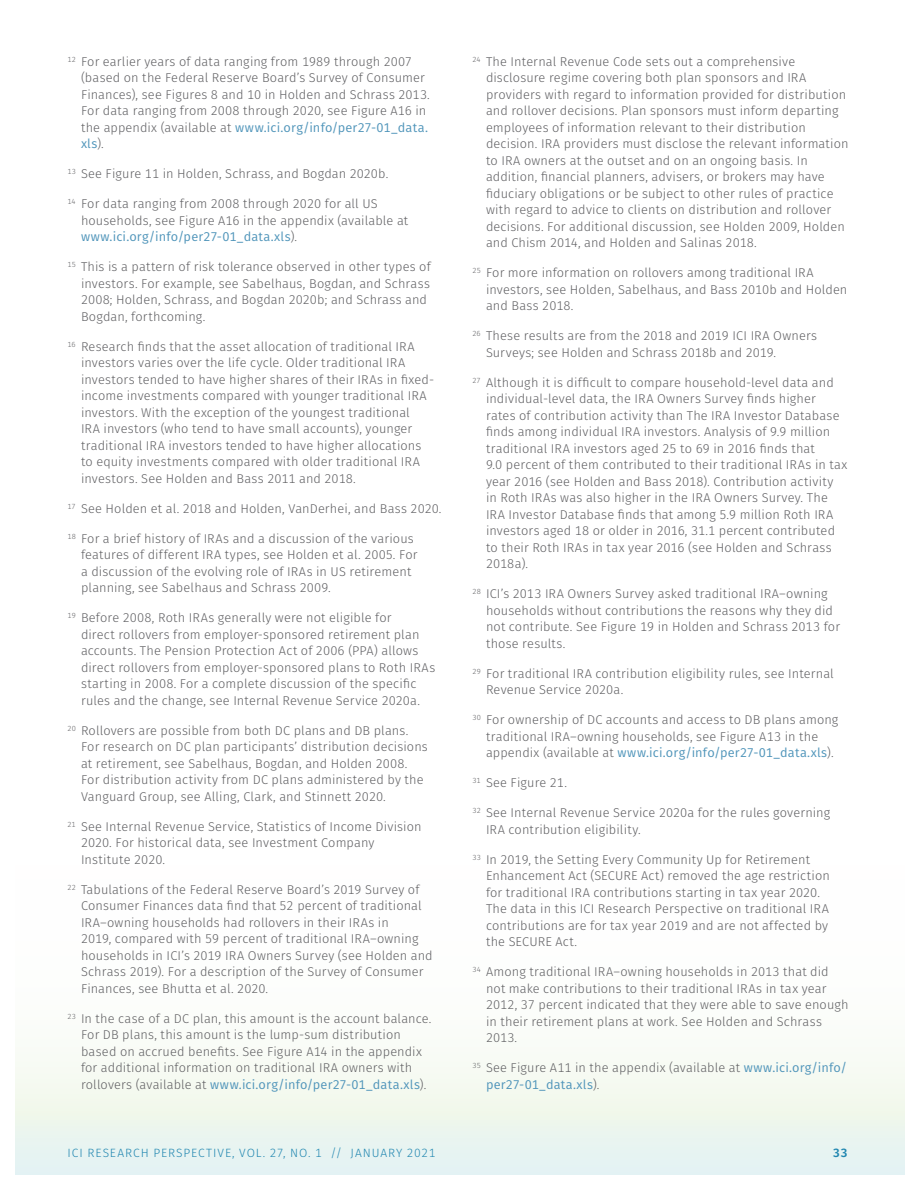
<style>
.page{position:relative;width:918px;height:1188px;background:#fff}
.page>*{position:absolute;margin:0;border:0;box-sizing:border-box;transform-origin:0 0}
.Endnotes{font:300 12.75px/16.5px "Fira Sans";letter-spacing:.01em;color:#606063}
.t1{font:300 12px "Fira Sans";letter-spacing:.075em;color:#2287b1}
.t2{font:600 12px "Fira Sans";color:#2287b1}
.s1{font-weight:400;color:#5095ba}
</style>
<div class="page">
<div style="left:15px;top:745px;width:889px;height:430px;background:linear-gradient(to bottom,#fff,#eef6f0)"></div>
<p class="Endnotes" style="left:81px;top:53px;width:350px;text-indent:-14px"><sup>12</sup> For earlier years of data ranging from 1989 through 2007 (based on the Federal Reserve Board’s Survey of Consumer Finances), see Figures 8 and 10 in Holden and Schrass 2013.<br>For data ranging from 2008 through 2020, see Figure A16 in the appendix (available at <span class="s1">www.ici.org/info/per27-01_data. xls</span>).</p>
<p class="Endnotes" style="left:68px;top:166px;width:322px"><sup>13</sup> See Figure 11 in Holden, Schrass, and Bogdan 2020b.</p>
<p class="Endnotes" style="left:81px;top:196px;width:329px;text-indent:-14px"><sup>14</sup> For data ranging from 2008 through 2020 for all US households, see Figure A16 in the appendix (available at <span class="s1">www.ici.org/info/per27-01_data.xls</span>).</p>
<p class="Endnotes" style="left:81px;top:259px;width:351px;text-indent:-14px"><sup>15</sup> This is a pattern of risk tolerance observed in other types of investors. For example, see Sabelhaus, Bogdan, and Schrass 2008; Holden, Schrass, and Bogdan 2020b; and Schrass and Bogdan, forthcoming.</p>
<p class="Endnotes" style="left:81px;top:338px;width:355px;text-indent:-14px"><sup>16</sup> Research finds that the asset allocation of traditional IRA investors varies over the life cycle. Older traditional IRA investors tended to have higher shares of their IRAs in fixed&shy;income investments compared with younger traditional IRA investors. With the exception of the youngest traditional<br>IRA investors (who tend to have small accounts), younger traditional IRA investors tended to have higher allocations to equity investments compared with older traditional IRA investors. See Holden and Bass 2011 and 2018.</p>
<p class="Endnotes" style="left:68px;top:500px;width:376px"><sup>17</sup> See Holden et al. 2018 and Holden, VanDerhei, and Bass 2020.</p>
<p class="Endnotes" style="left:81px;top:530px;width:338px;text-indent:-14px"><sup>18</sup> For a brief history of IRAs and a discussion of the various features of different IRA types, see Holden et al. 2005. For a discussion of the evolving role of IRAs in US retirement planning, see Sabelhaus and Schrass 2009.</p>
<p class="Endnotes" style="left:81px;top:610px;width:356px;text-indent:-14px"><sup>19</sup> Before 2008, Roth IRAs generally were not eligible for<br>direct rollovers from employer-sponsored retirement plan accounts. The Pension Protection Act of 2006 (PPA) allows direct rollovers from employer-sponsored plans to Roth IRAs starting in 2008. For a complete discussion of the specific rules and the change, see Internal Revenue Service 2020a.</p>
<p class="Endnotes" style="left:81px;top:722px;width:348px;text-indent:-14px"><sup>20</sup> Rollovers are possible from both DC plans and DB plans.<br>For research on DC plan participants’ distribution decisions at retirement, see Sabelhaus, Bogdan, and Holden 2008.<br>For distribution activity from DC plans administered by the Vanguard Group, see Alling, Clark, and Stinnett 2020.</p>
<p class="Endnotes" style="left:81px;top:818px;width:342px;text-indent:-14px"><sup>21</sup> See Internal Revenue Service, Statistics of Income Division<br>2020. For historical data, see Investment Company<br>Institute 2020.</p>
<p class="Endnotes" style="left:81px;top:881px;width:353px;text-indent:-14px"><sup>22</sup> Tabulations of the Federal Reserve Board’s 2019 Survey of Consumer Finances data find that 52 percent of traditional IRA–owning households had rollovers in their IRAs in<br>2019, compared with 59 percent of traditional IRA–owning households in ICI’s 2019 IRA Owners Survey (see Holden and Schrass 2019). For a description of the Survey of Consumer Finances, see Bhutta et al. 2020.</p>
<p class="Endnotes" style="left:81px;top:1010px;width:352px;text-indent:-14px"><sup>23</sup> In the case of a DC plan, this amount is the account balance.<br>For DB plans, this amount is the lump-sum distribution based on accrued benefits. See Figure A14 in the appendix for additional information on traditional IRA owners with rollovers (available at <span class="s1">www.ici.org/info/per27-01_data.xls</span>).</p>
<p class="Endnotes" style="left:486px;top:53px;width:364px;text-indent:-14px"><sup>24</sup> The Internal Revenue Code sets out a comprehensive disclosure regime covering both plan sponsors and IRA providers with regard to information provided for distribution and rollover decisions. Plan sponsors must inform departing employees of information relevant to their distribution decision. IRA providers must disclose the relevant information to IRA owners at the outset and on an ongoing basis. In addition, financial planners, advisers, or brokers may have fiduciary obligations or be subject to other rules of practice with regard to advice to clients on distribution and rollover decisions. For additional discussion, see Holden 2009, Holden and Chism 2014, and Holden and Salinas 2018.</p>
<p class="Endnotes" style="left:486px;top:265px;width:363px;text-indent:-14px"><sup>25</sup> For more information on rollovers among traditional IRA investors, see Holden, Sabelhaus, and Bass 2010b and Holden and Bass 2018.</p>
<p class="Endnotes" style="left:486px;top:328px;width:333px;text-indent:-14px"><sup>26</sup> These results are from the 2018 and 2019 ICI IRA Owners<br>Surveys; see Holden and Schrass 2018b and 2019.</p>
<p class="Endnotes" style="left:486px;top:374px;width:363px;text-indent:-14px"><sup>27</sup> Although it is difficult to compare household-level data and individual-level data, the IRA Owners Survey finds higher rates of contribution activity than The IRA Investor Database finds among individual IRA investors. Analysis of 9.9 million traditional IRA investors aged 25 to 69 in 2016 finds that<br>9.0 percent of them contributed to their traditional IRAs in tax year 2016 (see Holden and Bass 2018). Contribution activity in Roth IRAs was also higher in the IRA Owners Survey. The IRA Investor Database finds that among 5.9 million Roth IRA investors aged 18 or older in 2016, 31.1 percent contributed to their Roth IRAs in tax year 2016 (see Holden and Schrass 2018a).</p>
<p class="Endnotes" style="left:486px;top:586px;width:356px;text-indent:-14px"><sup>28</sup> ICI’s 2013 IRA Owners Survey asked traditional IRA–owning households without contributions the reasons why they did not contribute. See Figure 19 in Holden and Schrass 2013 for those results.</p>
<p class="Endnotes" style="left:486px;top:665px;width:349px;text-indent:-14px"><sup>29</sup> For traditional IRA contribution eligibility rules, see Internal<br>Revenue Service 2020a.</p>
<p class="Endnotes" style="left:486px;top:712px;width:354px;text-indent:-14px"><sup>30</sup> For ownership of DC accounts and access to DB plans among traditional IRA–owning households, see Figure A13 in the appendix (available at <span class="s1">www.ici.org/info/per27-01_data.xls</span>).</p>
<p class="Endnotes" style="left:472px;top:775px;width:96px"><sup>31</sup> See Figure 21.</p>
<p class="Endnotes" style="left:486px;top:805px;width:346px;text-indent:-14px"><sup>32</sup> See Internal Revenue Service 2020a for the rules governing<br>IRA contribution eligibility.</p>
<p class="Endnotes" style="left:486px;top:851px;width:345px;text-indent:-14px"><sup>33</sup> In 2019, the Setting Every Community Up for Retirement Enhancement Act (SECURE Act) removed the age restriction for traditional IRA contributions starting in tax year 2020.<br>The data in this ICI Research Perspective on traditional IRA contributions are for tax year 2019 and are not affected by the SECURE Act.</p>
<p class="Endnotes" style="left:486px;top:964px;width:364px;text-indent:-14px"><sup>34</sup> Among traditional IRA–owning households in 2013 that did not make contributions to their traditional IRAs in tax year 2012, 37 percent indicated that they were able to save enough in their retirement plans at work. See Holden and Schrass 2013.</p>
<p class="Endnotes" style="left:486px;top:1060px;width:363px;text-indent:-14px"><sup>35</sup> See Figure A11 in the appendix (available at <span class="s1">www.ici.org/info/ per27-01_data.xls</span>).</p>
<p class="t1" style="left:68px;top:1144px;width:369px">ICI RESEARCH PERSPECTIVE, VOL. 27, NO. 1 // JANUARY 2021</p>
<p class="t2" style="left:833px;top:1142px;width:16px">33</p>
</div>
